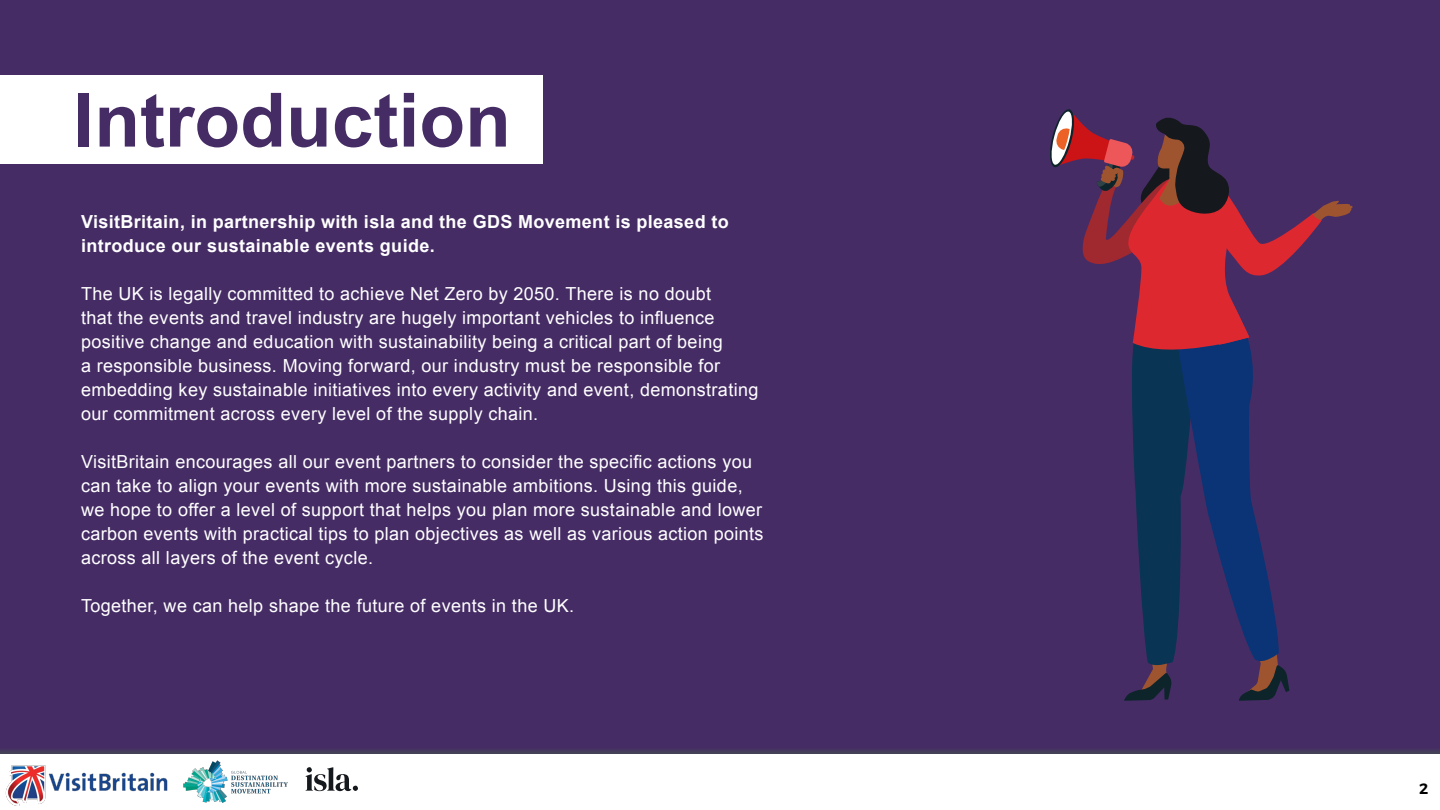
<style>
.page{position:relative;width:1440px;height:810px;background:#462c65}
.page>*{position:absolute;margin:0;border:0;box-sizing:border-box;transform-origin:0 0}
.t1{font:700 75px "Arial";color:#462c65}
.t2{font:18px/24px "Arial";letter-spacing:.02em;color:#fff}
.t3{font:700 18px/24px "Arial";letter-spacing:.02em;color:#fff}
.t4{font:600 15px "Montserrat";color:#000}
</style>
<div class="page">
<div style="left:0;top:747px;width:1440px;height:63px;background:#433a5c"></div>
<div style="left:0;top:754px;width:1440px;height:56px;background:#fff"></div>
<svg style="left:305px;top:767px;width:53px;height:24px"></svg>
<img style="left:184px;top:761px;width:104px;height:42px">
<img style="left:5px;top:765px;width:163px;height:41px">
<div style="left:0;top:75px;width:543px;height:89px;background:#fff"></div>
<svg style="left:1050px;top:109px;width:303px;height:592px"></svg>
<p class="t1" style="left:73px;top:71px;width:439px">Introduction</p>
<p class="t3" style="left:81px;top:210px;width:649px">VisitBritain, in partnership with isla and the GDS Movement is pleased to introduce our sustainable events guide.</p>
<p class="t2" style="left:81px;top:281px;width:679px">The UK is legally committed to achieve Net Zero by 2050. There is no doubt<br>that the events and travel industry are hugely important vehicles to influence positive change and education with sustainability being a critical part of being<br>a responsible business. Moving forward, our industry must be responsible for embedding key sustainable initiatives into every activity and event, demonstrating our commitment across every level of the supply chain.</p>
<p class="t2" style="left:81px;top:449px;width:684px">VisitBritain encourages all our event partners to consider the specific actions you can take to align your events with more sustainable ambitions. Using this guide, we hope to offer a level of support that helps you plan more sustainable and lower carbon events with practical tips to plan objectives as well as various action points across all layers of the event cycle.</p>
<p class="t2" style="left:81px;top:593px;width:495px">Together, we can help shape the future of events in the UK.</p>
<p class="t4" style="left:1419px;top:780px;width:11px">2</p>
</div>
